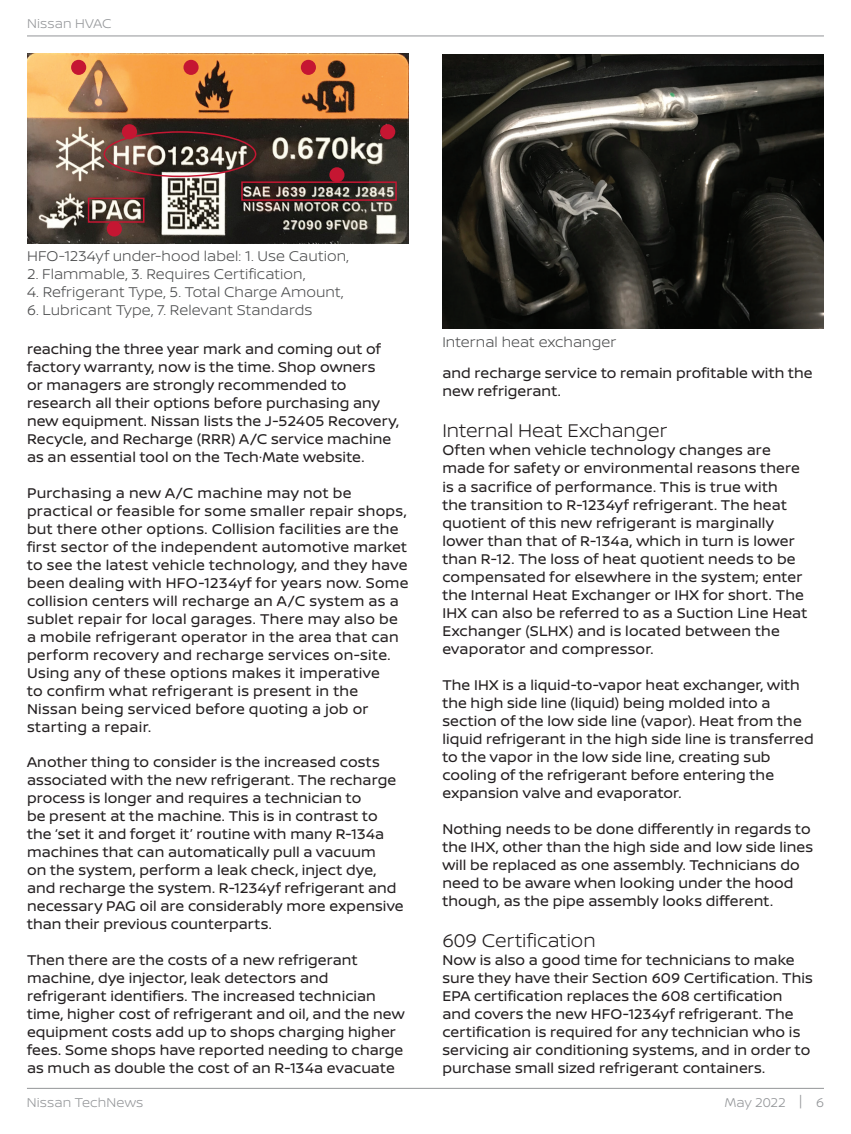
<style>
.page{position:relative;width:851px;height:1134px;background:#fff}
.page>*{position:absolute;margin:0;border:0;box-sizing:border-box;transform-origin:0 0}
.Chapter_Title___Subh{font:300 19.5px "Nissan Brand";letter-spacing:-.005em;color:#231f20}
.Body_Copy{font:15px/18px "Nissan Brand";letter-spacing:.01em;color:#231f20}
.t1{font:300 15px "Nissan Brand";letter-spacing:.005em;color:#4b4c4d}
.t2{font:300 13.5px "Nissan Brand";letter-spacing:.01em;color:#939598}
</style>
<div class="page">
<hr style="left:27px;top:1088px;width:797px;height:1px;background:#939598">
<hr style="left:27px;top:36px;width:797px;height:1px;background:#939598">
<img style="left:27px;top:54px;width:381px;height:189px">
<img style="left:442px;top:54px;width:382px;height:274px">
<div style="left:104px;top:131px;width:152px;height:46px;border:2px solid #c51632;border-radius:50%"></div>
<div style="left:241px;top:181px;width:156px;height:20px;border:2px solid #c51632"></div>
<div style="left:88px;top:198px;width:56px;height:25px;border:2px solid #c51632"></div>
<div style="left:71px;top:60px;width:15px;height:15px;background:#c51632;border-radius:50%"></div>
<div style="left:122px;top:124px;width:15px;height:15px;background:#c51632;border-radius:50%"></div>
<div style="left:107px;top:221px;width:15px;height:16px;background:#c51632;border-radius:50%"></div>
<div style="left:329px;top:167px;width:15px;height:15px;background:#c51632;border-radius:50%"></div>
<div style="left:380px;top:124px;width:15px;height:15px;background:#c51632;border-radius:50%"></div>
<div style="left:183px;top:60px;width:16px;height:15px;background:#c51632;border-radius:50%"></div>
<div style="left:301px;top:60px;width:15px;height:15px;background:#c51632;border-radius:50%"></div>
<p class="t2" style="left:27px;top:14px;width:86px">Nissan HVAC</p>
<p class="t1" style="left:27px;top:246px;width:323px">HFO-1234yf under-hood label: 1. Use Caution,</p>
<p class="t1" style="left:27px;top:264px;width:280px">2. Flammable, 3. Requires Certification,</p>
<p class="t1" style="left:27px;top:282px;width:318px">4. Refrigerant Type, 5. Total Charge Amount,</p>
<p class="t1" style="left:27px;top:300px;width:287px">6. Lubricant Type, 7. Relevant Standards</p>
<p class="Body_Copy" style="left:27px;top:339px;width:373px">reaching the three year mark and coming out of factory warranty, now is the time. Shop owners<br>or managers are strongly recommended to research all their options before purchasing any new equipment. Nissan lists the J-52405 Recovery, Recycle, and Recharge (RRR) A/C service machine as an essential tool on the Tech·Mate website.</p>
<p class="Body_Copy" style="left:27px;top:483px;width:383px">Purchasing a new A/C machine may not be practical or feasible for some smaller repair shops, but there other options. Collision facilities are the first sector of the independent automotive market to see the latest vehicle technology, and they have been dealing with HFO-1234yf for years now. Some collision centers will recharge an A/C system as a sublet repair for local garages. There may also be a mobile refrigerant operator in the area that can perform recovery and recharge services on-site.<br>Using any of these options makes it imperative<br>to confirm what refrigerant is present in the Nissan being serviced before quoting a job or starting a repair.</p>
<p class="Body_Copy" style="left:27px;top:753px;width:378px">Another thing to consider is the increased costs associated with the new refrigerant. The recharge process is longer and requires a technician to<br>be present at the machine. This is in contrast to the ‘set it and forget it’ routine with many R-134a machines that can automatically pull a vacuum<br>on the system, perform a leak check, inject dye, and recharge the system. R-1234yf refrigerant and necessary PAG oil are considerably more expensive than their previous counterparts.</p>
<p class="Body_Copy" style="left:27px;top:951px;width:379px">Then there are the costs of a new refrigerant machine, dye injector, leak detectors and refrigerant identifiers. The increased technician time, higher cost of refrigerant and oil, and the new equipment costs add up to shops charging higher fees. Some shops have reported needing to charge as much as double the cost of an R-134a evacuate</p>
<p class="t1" style="left:442px;top:331px;width:175px">Internal heat exchanger</p>
<p class="Body_Copy" style="left:442px;top:363px;width:372px">and recharge service to remain profitable with the new refrigerant.</p>
<h2 class="Chapter_Title___Subh" style="left:442px;top:417px;width:226px">Internal Heat Exchanger</h2>
<p class="Body_Copy" style="left:442px;top:441px;width:366px">Often when vehicle technology changes are made for safety or environmental reasons there is a sacrifice of performance. This is true with<br>the transition to R-1234yf refrigerant. The heat quotient of this new refrigerant is marginally lower than that of R-134a, which in turn is lower than R-12. The loss of heat quotient needs to be compensated for elsewhere in the system; enter the Internal Heat Exchanger or IHX for short. The IHX can also be referred to as a Suction Line Heat Exchanger (SLHX) and is located between the evaporator and compressor.</p>
<p class="Body_Copy" style="left:442px;top:675px;width:373px">The IHX is a liquid-to-vapor heat exchanger, with the high side line (liquid) being molded into a section of the low side line (vapor). Heat from the liquid refrigerant in the high side line is transferred to the vapor in the low side line, creating sub cooling of the refrigerant before entering the expansion valve and evaporator.</p>
<p class="Body_Copy" style="left:442px;top:819px;width:372px">Nothing needs to be done differently in regards to the IHX, other than the high side and low side lines will be replaced as one assembly. Technicians do need to be aware when looking under the hood though, as the pipe assembly looks different.</p>
<h2 class="Chapter_Title___Subh" style="left:442px;top:926px;width:155px">609 Certification</h2>
<p class="Body_Copy" style="left:442px;top:950px;width:372px">Now is also a good time for technicians to make sure they have their Section 609 Certification. This EPA certification replaces the 608 certification and covers the new HFO-1234yf refrigerant. The certification is required for any technician who is servicing air conditioning systems, and in order to purchase small sized refrigerant containers.</p>
<p class="t2" style="left:27px;top:1093px;width:118px">Nissan TechNews</p>
<p class="t2" style="left:724px;top:1093px;width:101px">May 2022 | 6</p>
</div>
